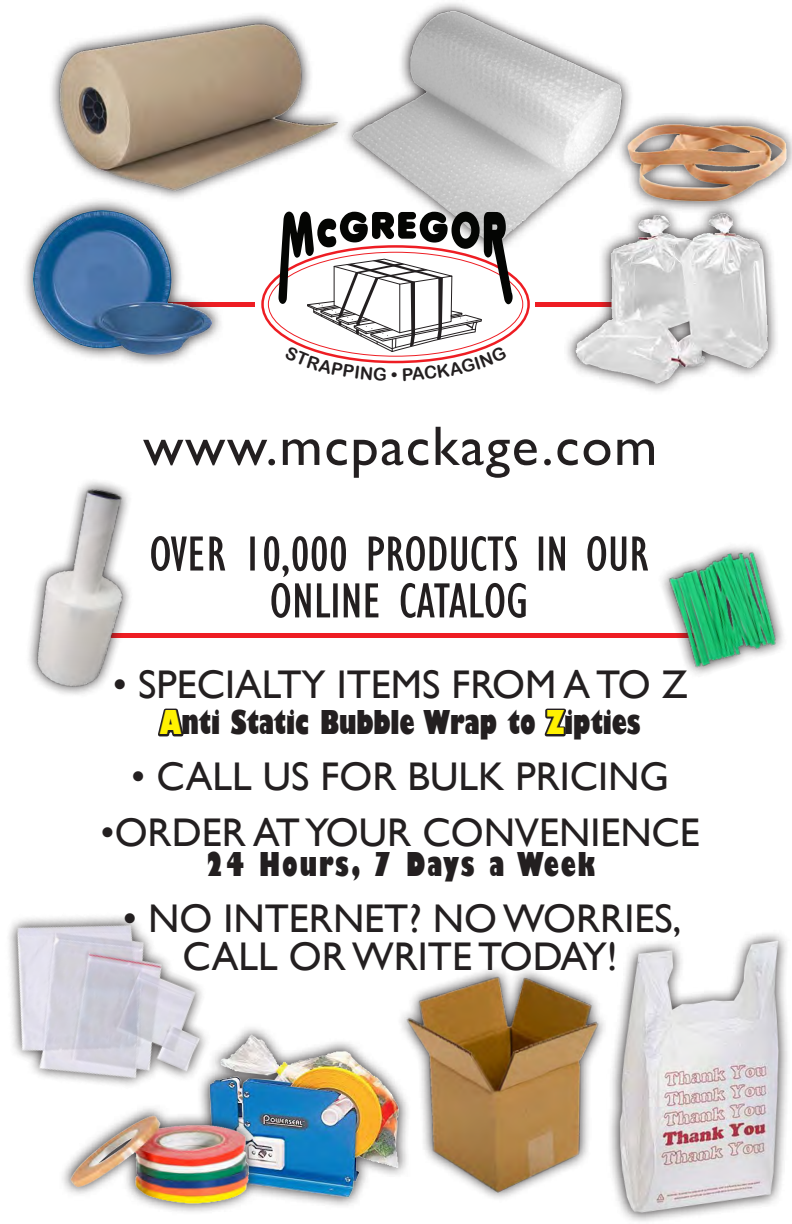
<style>
.page{position:relative;width:792px;height:1224px;background:#fff}
.page>*{position:absolute;margin:0;border:0;box-sizing:border-box;transform-origin:0 0}
.t1{font:56px "Gill Sans";letter-spacing:.03em;color:#231f20}
.t2{font:40px/38px "Gill Sans";color:#231f20;text-align:center}
.t3{font:800 condensed 32px "Gill Sans";color:#231f20}
.t4{font:800 condensed 32px "Gill Sans";letter-spacing:.06em;color:#231f20}
.t5{font:17.4px "Arial Rounded MT Bold";color:#231f20}
.s1{color:#fff101}
</style>
<div class="page">
<img style="left:634px;top:115px;width:158px;height:54px">
<img style="left:405px;top:969px;width:200px;height:230px">
<img style="left:8px;top:916px;width:194px;height:164px">
<svg style="left:348px;top:3px;width:286px;height:166px"></svg>
<img style="left:352px;top:11px;width:270px;height:229px">
<svg style="left:51px;top:14px;width:297px;height:130px"></svg>
<img style="left:58px;top:20px;width:282px;height:173px">
<hr style="left:76px;top:302px;width:648px;height:4px;background:#ee1d23">
<svg style="left:256px;top:299px;width:279px;height:20px"></svg>
<svg style="left:24px;top:241px;width:200px;height:96px"></svg>
<img style="left:34px;top:193px;width:178px;height:171px">
<img style="left:611px;top:935px;width:177px;height:287px">
<img style="left:558px;top:169px;width:231px;height:222px">
<svg style="left:28px;top:481px;width:683px;height:256px"></svg>
<img style="left:661px;top:545px;width:123px;height:126px">
<svg style="left:196px;top:1023px;width:215px;height:176px"></svg>
<img style="left:204px;top:1015px;width:201px;height:191px">
<svg style="left:62px;top:1103px;width:199px;height:103px"></svg>
<img style="left:68px;top:1068px;width:186px;height:144px">
<svg style="left:279px;top:212px;width:234px;height:152px"></svg>
<p class="t5" style="left:391px;top:364px;width:8px">•</p>
<p class="t1" style="left:143px;top:414px;width:516px">www.mcpackage.com</p>
<p class="t2" style="left:113px;top:667px;width:576px">• SPECIALTY ITEMS FROM A TO Z</p>
<p class="t3" style="left:160px;top:703px;width:482px"><span class="s1">A</span>nti Static Bubble Wrap to <span class="s1">Z</span>ipties</p>
<p class="t2" style="left:131px;top:759px;width:539px">• CALL US FOR BULK PRICING</p>
<p class="t2" style="left:101px;top:815px;width:601px">•ORDER AT YOUR CONVENIENCE</p>
<p class="t4" style="left:206px;top:844px;width:391px">24 Hours, 7 Days a Week</p>
<p class="t2" style="left:123px;top:901px;width:560px">• NO INTERNET? NO WORRIES,<br>CALL OR WRITE TODAY!</p>
</div>
